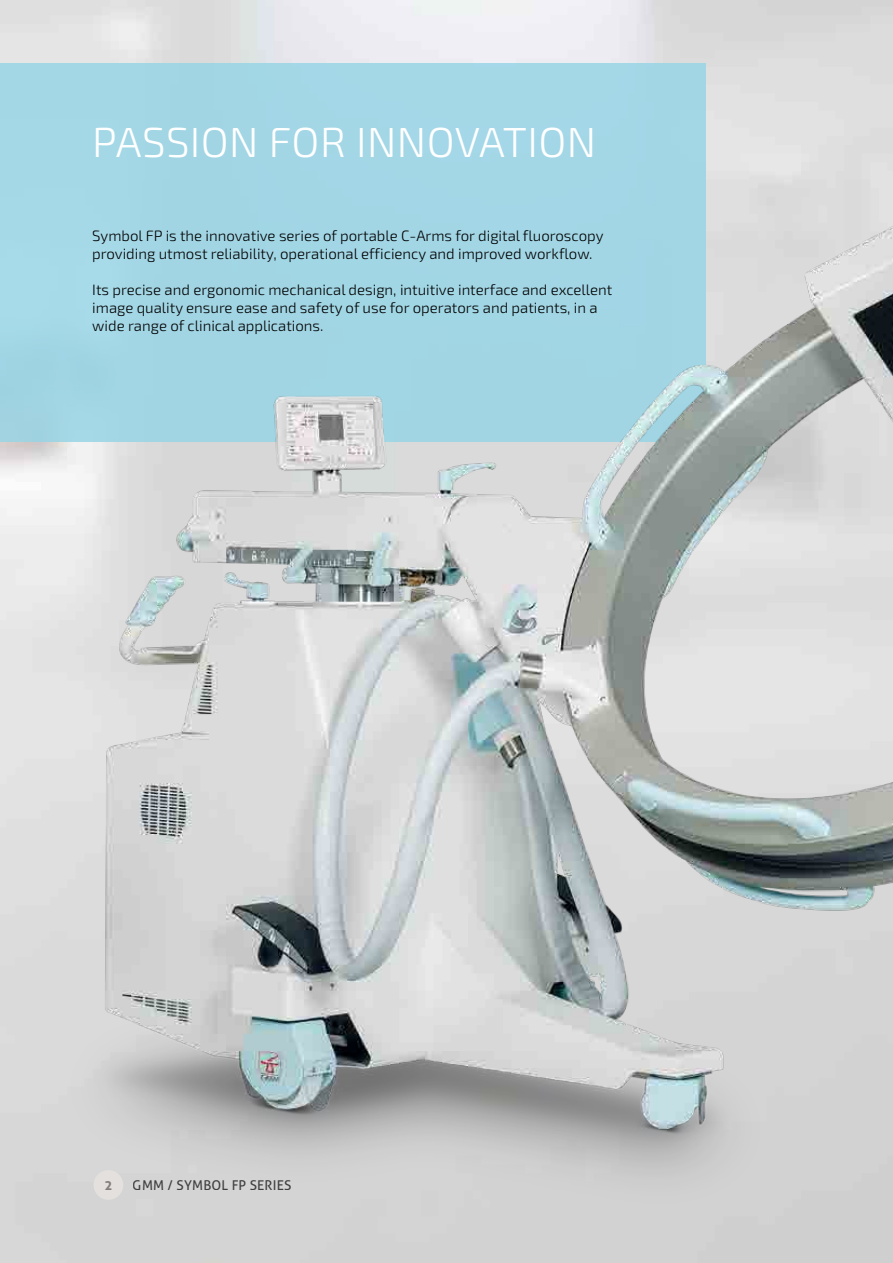
<style>
.page{position:relative;width:893px;height:1263px;background:#fff}
.page>*{position:absolute;margin:0;border:0;box-sizing:border-box;transform-origin:0 0}
.t1{font:300 42px "Exo 2";letter-spacing:.01em;color:#fff}
.t2{font:300 15px/18px "Exo 2";color:#000}
.t3{font:13.5px "Aller";letter-spacing:.01em;color:#000}
.t4{font:700 13.5px "Aller";color:#847d7b}
</style>
<div class="page">
<div style="left:0;top:63px;width:706px;height:379px;background:#a4d7e6"></div>
<img style="left:38px;top:136px;width:855px;height:1073px">
<div style="left:94px;top:1170px;width:29px;height:30px;background:#e3e0de;border-radius:50%"></div>
<h1 class="t1" style="left:92px;top:118px;width:505px">PASSION FOR INNOVATION</h1>
<p class="t2" style="left:92px;top:227px;width:513px">Symbol FP is the innovative series of portable C-Arms for digital fluoroscopy providing utmost reliability, operational efficiency and improved workflow.</p>
<p class="t2" style="left:92px;top:281px;width:522px">Its precise and ergonomic mechanical design, intuitive interface and excellent image quality ensure ease and safety of use for operators and patients, in a wide range of clinical applications.</p>
<p class="t4" style="left:104px;top:1177px;width:10px">2</p>
<p class="t3" style="left:133px;top:1176px;width:160px">GMM / SYMBOL FP SERIES</p>
</div>
